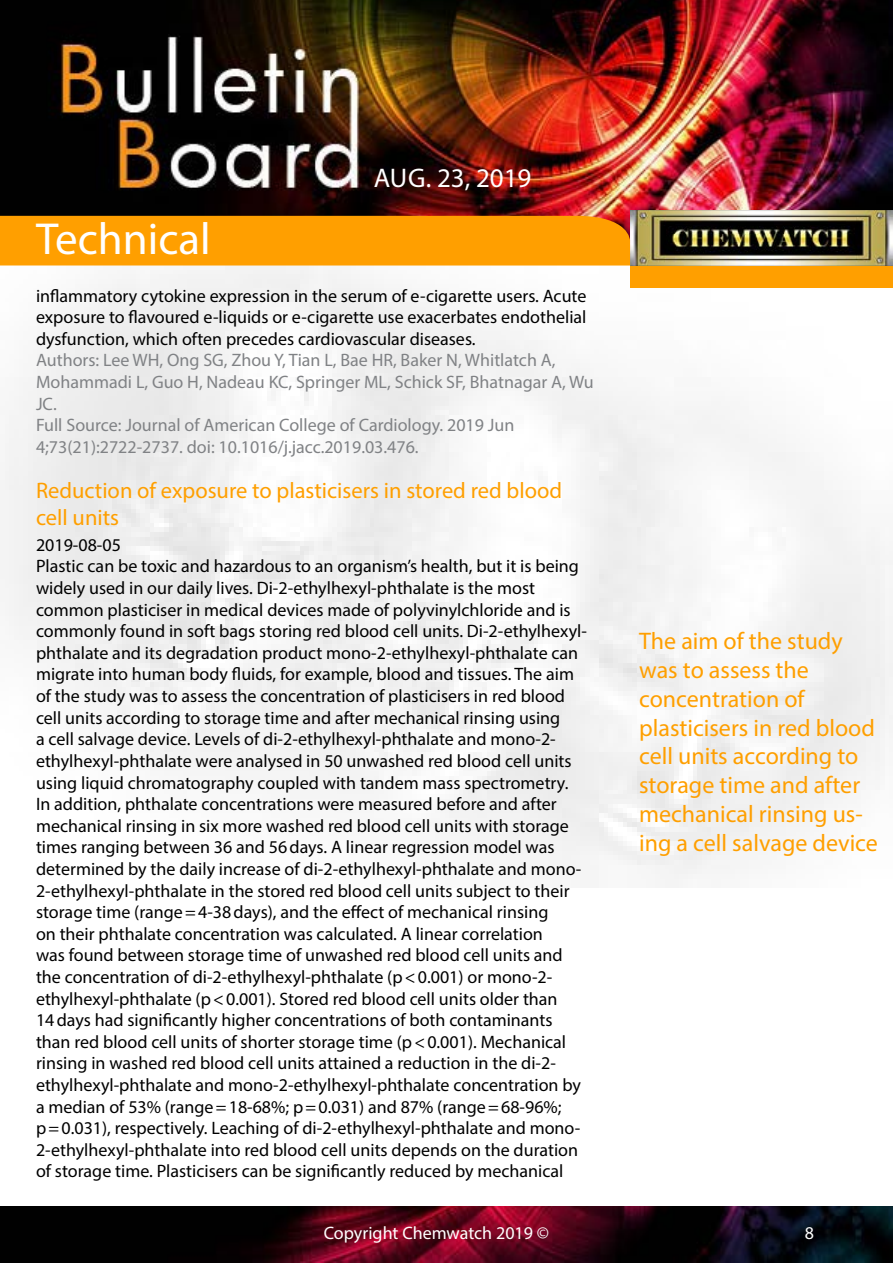
<style>
.page{position:relative;width:893px;height:1263px;background:#fff}
.page>*{position:absolute;margin:0;border:0;box-sizing:border-box;transform-origin:0 0}
.t1{font:45px "Myriad Pro";color:#fff}
.t2{font:27px "Myriad Pro";color:#fff}
.t3{font:24px/28.8px "Myriad Pro";color:#ff9f00}
.t4{font:22.5px/27px "Myriad Pro";color:#ff9f00}
.t5{font:18px/21.6px "Myriad Pro";color:#000;text-align:justify}
.t6{font:18px/21.6px "Myriad Pro";color:#808285}
.t7{font:18px "Myriad Pro";color:#fff}
</style>
<div class="page">
<img style="left:0;top:0;width:893px;height:887px">
<img style="left:892px;top:288px;width:1px;height:599px">
<div style="left:630px;top:265px;width:263px;height:23px;background:#ff9f00"></div>
<img style="left:630px;top:210px;width:262px;height:56px">
<div style="left:0;top:216px;width:630px;height:50px;background:#ff9f00"></div>
<img style="left:0;top:1206px;width:893px;height:57px">
<h2 class="t2" style="left:374px;top:161px;width:159px">Aug. 23, 2019</h2>
<h1 class="t1" style="left:36px;top:211px;width:176px">Technical</h1>
<p class="t5" style="left:36px;top:284px;width:552px">inflammatory cytokine expression in the serum of e-cigarette users. Acute exposure to flavoured e-liquids or e-cigarette use exacerbates endothelial dysfunction, which often precedes cardiovascular diseases.</p>
<p class="t6" style="left:36px;top:349px;width:559px">Authors: Lee WH, Ong SG, Zhou Y, Tian L, Bae HR, Baker N, Whitlatch A, Mohammadi L, Guo H, Nadeau KC, Springer ML, Schick SF, Bhatnagar A, Wu JC.<br>Full Source: Journal of American College of Cardiology. 2019 Jun 4;73(21):2722-2737. doi: 10.1016/j.jacc.2019.03.476.</p>
<p class="t4" style="left:36px;top:476px;width:528px">Reduction of exposure to plasticisers in stored red blood cell units</p>
<p class="t5" style="left:36px;top:534px;width:552px;text-align:left">2019-08-05<br>Plastic can be toxic and hazardous to an organism’s health, but it is being widely used in our daily lives. Di-2-ethylhexyl-phthalate is the most common plasticiser in medical devices made of polyvinylchloride and is commonly found in soft bags storing red blood cell units. Di-2-ethylhexyl&shy;phthalate and its degradation product mono-2-ethylhexyl-phthalate can migrate into human body fluids, for example, blood and tissues. The aim of the study was to assess the concentration of plasticisers in red blood cell units according to storage time and after mechanical rinsing using<br>a cell salvage device. Levels of di-2-ethylhexyl-phthalate and mono-2- ethylhexyl-phthalate were analysed in 50 unwashed red blood cell units using liquid chromatography coupled with tandem mass spectrometry.<br>In addition, phthalate concentrations were measured before and after mechanical rinsing in six more washed red blood cell units with storage times ranging between 36 and 56days. A linear regression model was determined by the daily increase of di-2-ethylhexyl-phthalate and mono-2-ethylhexyl-phthalate in the stored red blood cell units subject to their storage time (range=4-38days), and the effect of mechanical rinsing<br>on their phthalate concentration was calculated. A linear correlation<br>was found between storage time of unwashed red blood cell units and the concentration of di-2-ethylhexyl-phthalate (p&lt;0.001) or mono-2- ethylhexyl-phthalate (p&lt;0.001). Stored red blood cell units older than 14days had significantly higher concentrations of both contaminants than red blood cell units of shorter storage time (p&lt;0.001). Mechanical rinsing in washed red blood cell units attained a reduction in the di-2- ethylhexyl-phthalate and mono-2-ethylhexyl-phthalate concentration by a median of 53% (range=18-68%; p=0.031) and 87% (range=68-96%; p=0.031), respectively. Leaching of di-2-ethylhexyl-phthalate and mono-2-ethylhexyl-phthalate into red blood cell units depends on the duration of storage time. Plasticisers can be significantly reduced by mechanical</p>
<h3 class="t3" style="left:639px;top:626px;width:240px">The aim of the study was to assess the concentration of plasticisers in red blood cell units according to storage time and after mechanical rinsing us&shy;ing a cell salvage device</h3>
<p class="t7" style="left:324px;top:1222px;width:227px">Copyright Chemwatch 2019 ©</p>
<p class="t7" style="left:805px;top:1222px;width:11px">8</p>
</div>
